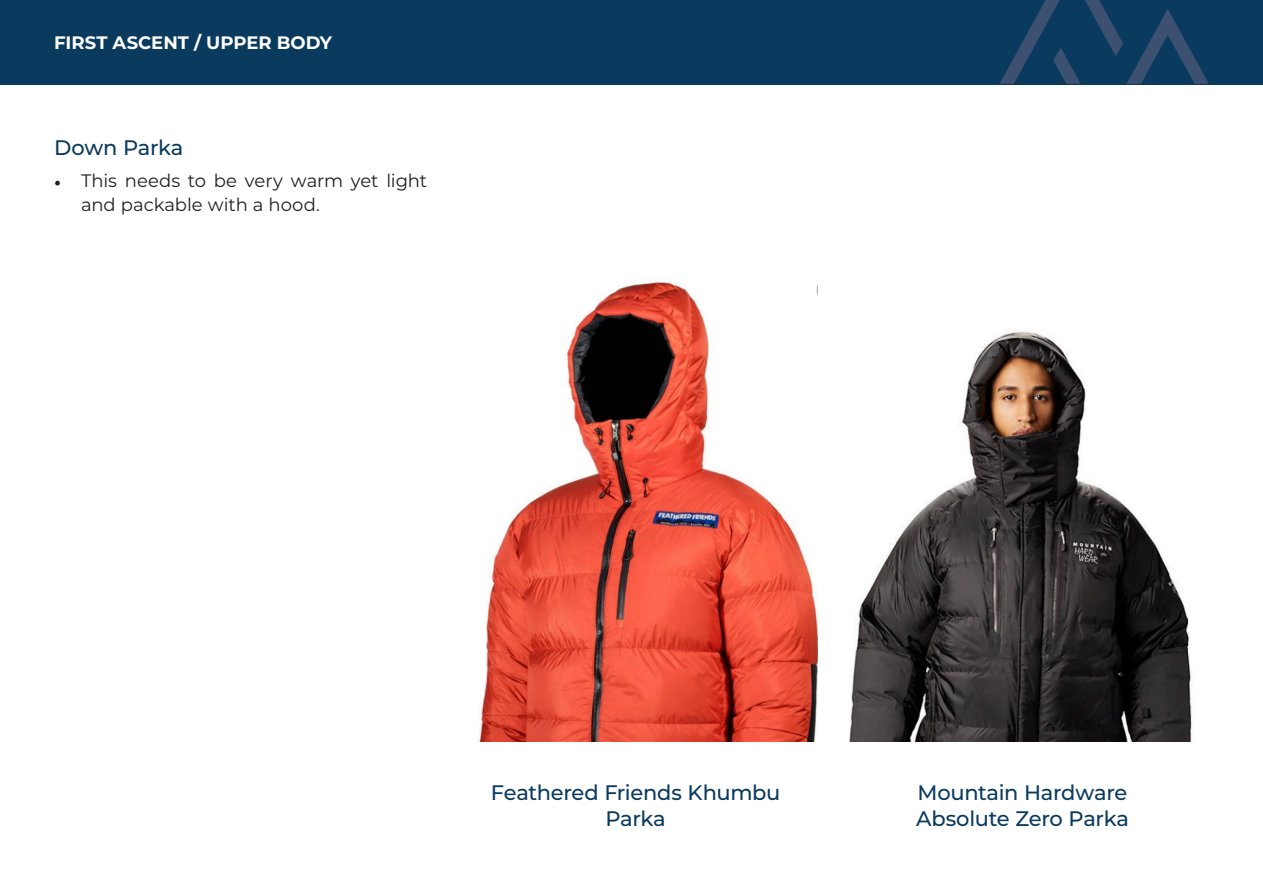
<style>
.page{position:relative;width:1263px;height:893px;background:#fff}
.page>*{position:absolute;margin:0;border:0;box-sizing:border-box;transform-origin:0 0}
.t1{font:500 21px/25.2px "Montserrat";letter-spacing:-.015em;color:#0a3a5e;text-align:center}
.t2{font:18px/24px "Montserrat";letter-spacing:-.005em;color:#231f20}
.t3{font:700 18px "Montserrat";color:#fff}
.s1{font-family:"Minion Pro"}
</style>
<div class="page">
<div style="left:0;top:0;width:1263px;height:84px;background:#0a3a5e"></div>
<svg style="left:999px;top:0;width:210px;height:84px"></svg>
<img style="left:479px;top:282px;width:339px;height:460px">
<img style="left:849px;top:331px;width:343px;height:411px">
<p class="t3" style="left:54px;top:30px;width:280px">FIRST ASCENT / UPPER BODY</p>
<p class="t1" style="left:54px;top:134px;width:131px">Down Parka</p>
<p class="t2" style="left:81px;top:168px;width:347px;text-indent:-27px"><span class="s1">•</span> This needs to be very warm yet light and packable with a hood.</p>
<p class="t1" style="left:491px;top:779px;width:291px">Feathered Friends Khumbu<br>Parka</p>
<p class="t1" style="left:916px;top:779px;width:214px;text-align:left">Mountain Hardware<br>Absolute Zero Parka</p>
</div>
